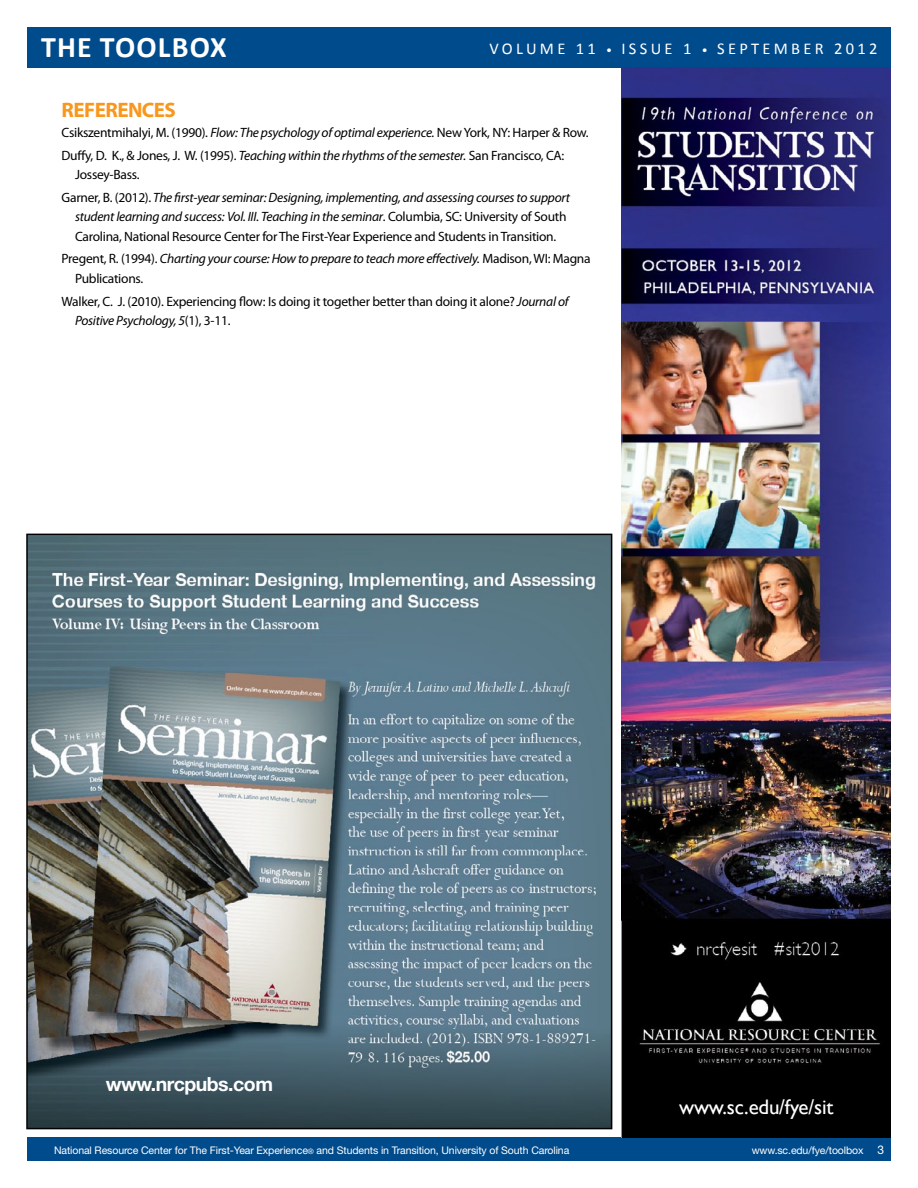
<style>
.page{position:relative;width:918px;height:1188px;background:#fff}
.page>*{position:absolute;margin:0;border:0;box-sizing:border-box;transform-origin:0 0}
.t1{font:700 30px "Calibri";letter-spacing:.04em;color:#fff}
.t2{font:21px "Gill Sans";letter-spacing:-.01em;color:#fff}
.t3{font:700 21px "Myriad Pro";letter-spacing:-.025em;color:#f8971d}
.t4{font:700 19.5px "Helvetica Neue";letter-spacing:-.025em;color:#fff}
.t5{font:16.5px "Calibri";letter-spacing:.2em;color:#fff}
.t6{font:13.5px/19.5px "Myriad Pro";letter-spacing:-.02em;color:#000}
.t7{font:italic 13.5px/22.8px "Myriad Pro";letter-spacing:-.02em;color:#000}
.t8{font:10.5px "Helvetica Neue";letter-spacing:-.01em;color:#fff}
.s1{font-size:12px}
.s2{font-style:italic}
.s3{font-style:normal}
.s4{font-size:7.5px}
</style>
<div class="page">
<div style="left:27px;top:27px;width:864px;height:41px;background:#004b8c"></div>
<div style="left:27px;top:1138px;width:864px;height:23px;background:#004b8c"></div>
<img style="left:622px;top:67px;width:269px;height:1071px">
<img style="left:29px;top:537px;width:580px;height:589px">
<div style="left:26px;top:534px;width:586px;height:595px;border:2px solid #000"></div>
<h1 class="t1" style="left:41px;top:28px;width:187px">THE TOOLBOX</h1>
<p class="t5" style="left:490px;top:38px;width:389px">VOLUME 11 <span class="s1">•</span> ISS UE 1 <span class="s1">•</span> SEPTEMBER 2012</p>
<h2 class="t3" style="left:62px;top:97px;width:116px">REFERENCES</h2>
<p class="t6" style="left:62px;top:121px;width:529px;line-height:22.8px">Csikszentmihalyi, M. (1990). <span class="s2">Flow: The psychology of optimal experience.</span> New York, NY: Harper &amp; Row.<br>Duffy, D. K., &amp; Jones, J. W. (1995). <span class="s2">Teaching within the rhythms of the semester.</span> San Francisco, CA:</p>
<p class="t7" style="left:62px;top:163px;width:510px;text-indent:14px"><span class="s3">Jossey-Bass.<br>Garner, B. (2012).</span> The first-year seminar: Designing, implementing, and assessing courses to support</p>
<p class="t6" style="left:75px;top:207px;width:493px"><span class="s2">student learning and success: Vol. III. Teaching in the seminar</span>. Columbia, SC: University of South<br>Carolina, National Resource Center for The First-Year Experience and Students in Transition.</p>
<p class="t7" style="left:75px;top:249px;width:517px;line-height:19.5px;text-indent:-14px"><span class="s3">Pregent, R. (1994).</span> Charting your course: How to prepare to teach more effectively. <span class="s3">Madison, WI: Magna<br>Publications.</span></p>
<p class="t6" style="left:75px;top:291px;width:495px;text-indent:-14px">Walker, C. J. (2010). Experiencing flow: Is doing it together better than doing it alone? <span class="s2">Journal of<br>Positive Psychology, 5</span>(1), 3-11.</p>
<h3 class="t4" style="left:106px;top:1072px;width:169px">www.nrcpubs.com</h3>
<h2 class="t2" style="left:679px;top:1095px;width:156px">www.sc.edu/fye/sit</h2>
<p class="t8" style="left:54px;top:1144px;width:517px">National Resource Center for The First-Year Experience<span class="s4">®</span> and Students in Transition, University of South Carolina</p>
<p class="t8" style="left:752px;top:1144px;width:134px">www.sc.edu/fye/toolbox <span class="s1">3</span></p>
</div>
